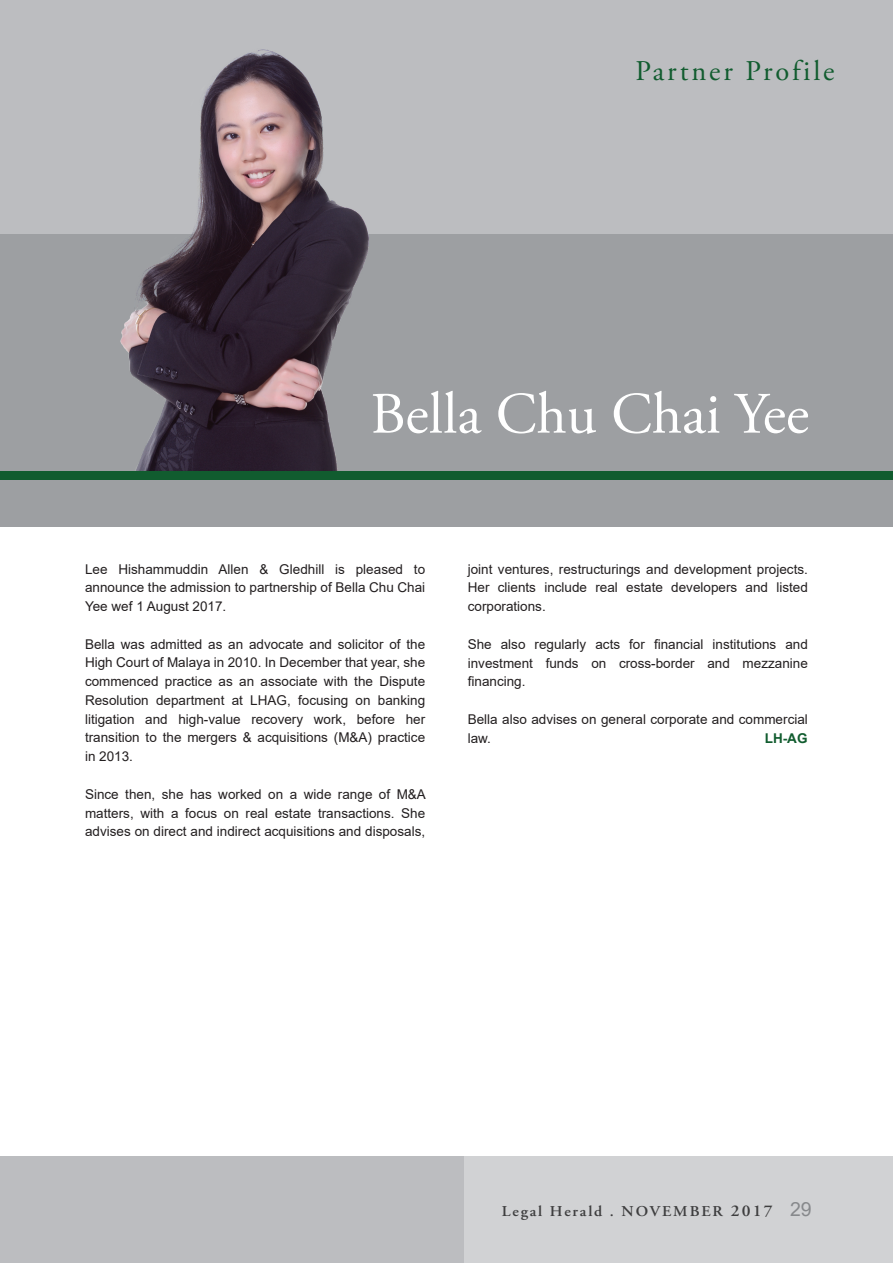
<style>
.page{position:relative;width:893px;height:1263px;background:#fff}
.page>*{position:absolute;margin:0;border:0;box-sizing:border-box;transform-origin:0 0}
.t1{font:58.5px "Adobe Garamond Pro";color:#fff}
.t2{font:28.5px "Adobe Garamond Pro";letter-spacing:.1em;color:#115c2f}
.t3{font:600 15px "Adobe Garamond";letter-spacing:.115em;color:#3e3e3f;scale:1.05 1}
.t4{font:13.5px/18.8px "Arial";color:#231f20;text-align:justify}
.t5{font:700 13.5px "Arial";color:#115c2f}
.s1{font-size:16.5px}
.s2{font-family:"Arial";font-weight:400;font-size:19.5px;color:#87898c}
</style>
<div class="page">
<div style="left:0;top:1157px;width:465px;height:106px;background:#bcbdc0"></div>
<div style="left:465px;top:1157px;width:428px;height:106px;background:#d1d2d4"></div>
<div style="left:0;top:216px;width:893px;height:311px;background:#9d9fa2"></div>
<div style="left:0;top:0;width:893px;height:233px;background:#bcbdc0"></div>
<img style="left:84px;top:49px;width:296px;height:423px">
<div style="left:0;top:472px;width:893px;height:8px;background:#115c2f"></div>
<h2 class="t2" style="left:636px;top:54px;width:200px">Partner Profile</h2>
<h1 class="t1" style="left:370px;top:379px;width:440px">Bella Chu Chai Yee</h1>
<p class="t4" style="left:85px;top:559px;width:342px">Lee Hishammuddin Allen &amp; Gledhill is pleased to announce the admission to partnership of Bella Chu Chai Yee wef 1 August 2017.</p>
<p class="t4" style="left:85px;top:634px;width:342px">Bella was admitted as an advocate and solicitor of the High Court of Malaya in 2010. In December that year, she commenced practice as an associate with the Dispute Resolution department at LHAG, focusing on banking litigation and high-value recovery work, before her transition to the mergers &amp; acquisitions (M&amp;A) practice in 2013.</p>
<p class="t4" style="left:85px;top:784px;width:342px">Since then, she has worked on a wide range of M&amp;A matters, with a focus on real estate transactions. She advises on direct and indirect acquisitions and disposals,</p>
<p class="t4" style="left:468px;top:559px;width:342px">joint ventures, restructurings and development projects.<br>Her clients include real estate developers and listed corporations.</p>
<p class="t4" style="left:468px;top:634px;width:342px">She also regularly acts for financial institutions and investment funds on cross-border and mezzanine financing.</p>
<p class="t4" style="left:468px;top:709px;width:342px">Bella also advises on general corporate and commercial law.</p>
<p class="t5" style="left:765px;top:728px;width:44px">LH-AG</p>
<p class="t3" style="left:502px;top:1203px;width:297px">Legal Herald . NOVEMBER <span class="s1">2017</span> <span class="s2">29</span></p>
</div>
